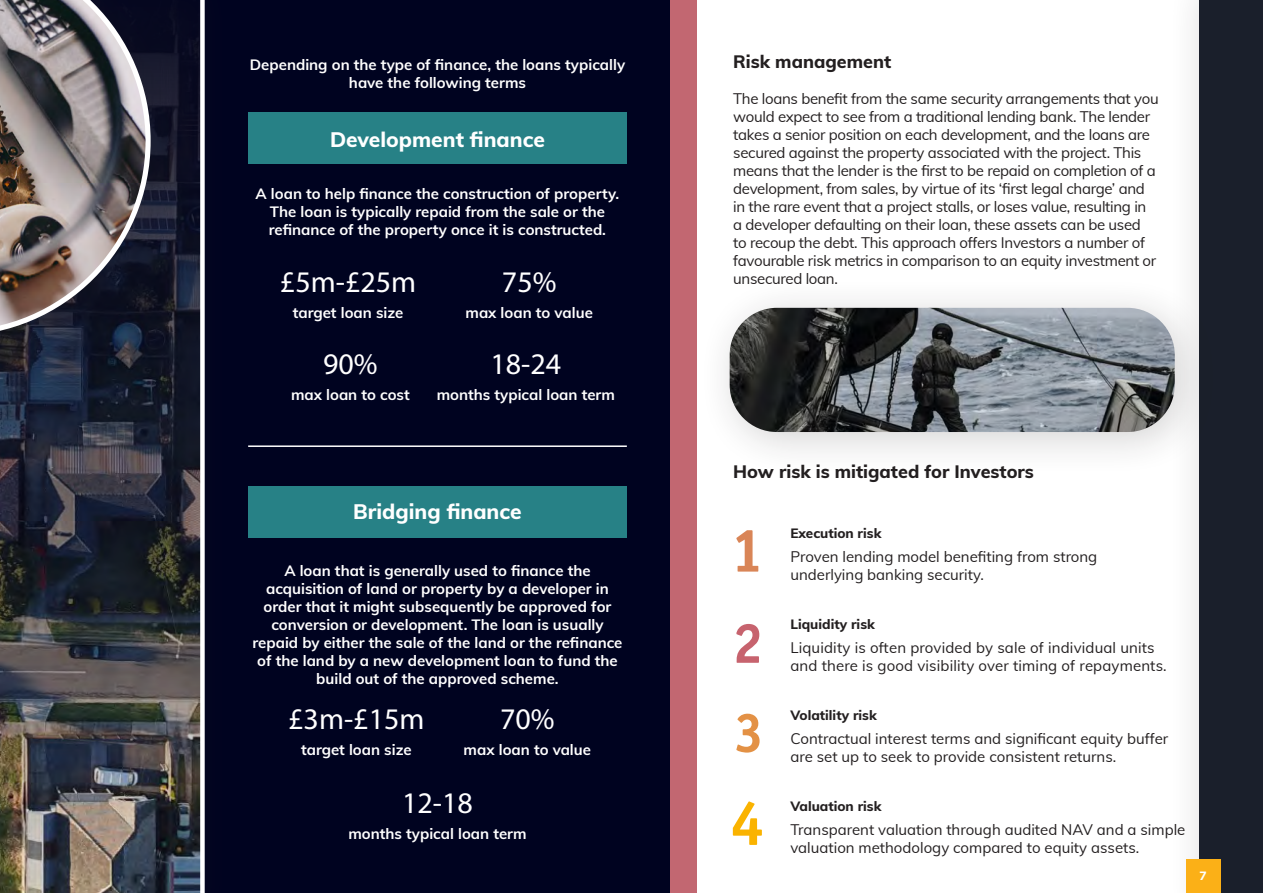
<style>
.page{position:relative;width:1263px;height:893px;background:#fff}
.page>*{position:absolute;margin:0;border:0;box-sizing:border-box;transform-origin:0 0}
.t1{font:30px "Myriad Pro";color:#fff}
.t2{font:800 21px "Muli";color:#fff}
.t3{font:800 18px "Muli";color:#231f20}
.t4{font:700 15px/18px "Muli";color:#fff;text-align:center}
.t5{font:15px/18px "Muli";letter-spacing:-.02em;color:#231f20}
.t6{font:15px/18px "Muli";color:#231f20}
.t7{font:15px/18px "Muli";letter-spacing:.01em;color:#231f20}
.t8{font:800 15px "Muli";color:#fff}
.t9{font:800 13.5px "Muli";color:#231f20}
.t10{font:800 12px "Muli";color:#fff}
</style>
<div class="page">
<div style="left:0;top:0;width:670px;height:893px;background:#000320"></div>
<div style="left:1167px;top:0;width:96px;height:893px;background:#fafafa"></div>
<div style="left:1199px;top:0;width:64px;height:893px;background:#1a1f2b"></div>
<div style="left:248px;top:113px;width:379px;height:51px;background:#278186"></div>
<div style="left:248px;top:486px;width:379px;height:51px;background:#278186"></div>
<div style="left:697px;top:276px;width:522px;height:201px;background:#231f20;opacity:.2"></div>
<img style="left:730px;top:308px;width:445px;height:124px">
<div style="left:227px;top:414px;width:433px;height:77px;background:#000320"></div>
<hr style="left:248px;top:445px;width:379px;height:2px;background:#fff">
<img style="left:0;top:0;width:205px;height:893px">
<div style="left:0;top:0;width:200px;height:386px;background:#231f20;opacity:.2"></div>
<img style="left:0;top:0;width:151px;height:336px">
<div style="left:670px;top:0;width:27px;height:893px;background:#c26771"></div>
<svg style="left:733px;top:801px;width:29px;height:44px"></svg>
<svg style="left:736px;top:714px;width:23px;height:39px"></svg>
<svg style="left:736px;top:624px;width:23px;height:39px"></svg>
<svg style="left:736px;top:530px;width:22px;height:42px"></svg>
<div style="left:1186px;top:859px;width:34px;height:34px;background:#fbb017"></div>
<p class="t4" style="left:250px;top:55px;width:377px">Depending on the type of finance, the loans typically have the following terms</p>
<p class="t2" style="left:330px;top:124px;width:216px">Development finance</p>
<p class="t4" style="left:256px;top:184px;width:365px">A loan to help finance the construction of property.<br>The loan is typically repaid from the sale or the refinance of the property once it is constructed.</p>
<p class="t1" style="left:280px;top:263px;width:138px">£5m-£25m</p>
<p class="t1" style="left:502px;top:263px;width:56px">75%</p>
<p class="t4" style="left:293px;top:303px;width:112px">target loan size</p>
<p class="t4" style="left:465px;top:303px;width:129px">max loan to value</p>
<p class="t1" style="left:323px;top:345px;width:56px">90%</p>
<p class="t1" style="left:490px;top:345px;width:72px">18-24</p>
<p class="t4" style="left:291px;top:385px;width:120px">max loan to cost</p>
<p class="t4" style="left:437px;top:385px;width:180px">months typical loan term</p>
<p class="t2" style="left:353px;top:496px;width:170px">Bridging finance</p>
<p class="t4" style="left:252px;top:560px;width:371px">A loan that is generally used to finance the acquisition of land or property by a developer in order that it might subsequently be approved for conversion or development. The loan is usually repaid by either the sale of the land or the refinance of the land by a new development loan to fund the build out of the approved scheme.</p>
<p class="t1" style="left:288px;top:700px;width:138px">£3m-£15m</p>
<p class="t4" style="left:301px;top:740px;width:112px">target loan size</p>
<p class="t1" style="left:500px;top:700px;width:56px">70%</p>
<p class="t4" style="left:464px;top:740px;width:129px">max loan to value</p>
<p class="t1" style="left:402px;top:784px;width:72px">12-18</p>
<p class="t4" style="left:348px;top:824px;width:180px">months typical loan term</p>
<p class="t3" style="left:733px;top:48px;width:159px">Risk management</p>
<p class="t5" style="left:733px;top:89px;width:427px">The loans benefit from the same security arrangements that you would expect to see from a traditional lending bank. The lender takes a senior position on each development, and the loans are secured against the property associated with the project. This means that the lender is the first to be repaid on completion of a development, from sales, by virtue of its ‘first legal charge’ and in the rare event that a project stalls, or loses value, resulting in a developer defaulting on their loan, these assets can be used<br>to recoup the debt. This approach offers Investors a number of favourable risk metrics in comparison to an equity investment or unsecured loan.</p>
<p class="t3" style="left:733px;top:458px;width:302px">How risk is mitigated for Investors</p>
<p class="t9" style="left:790px;top:523px;width:92px">Execution risk</p>
<p class="t6" style="left:790px;top:547px;width:308px">Proven lending model benefiting from strong underlying banking security.</p>
<p class="t9" style="left:790px;top:614px;width:86px">Liquidity risk</p>
<p class="t7" style="left:790px;top:638px;width:378px">Liquidity is often provided by sale of individual units and there is good visibility over timing of repayments.</p>
<p class="t9" style="left:790px;top:705px;width:88px">Volatility risk</p>
<p class="t6" style="left:790px;top:729px;width:379px">Contractual interest terms and significant equity buffer are set up to seek to provide consistent returns.</p>
<p class="t9" style="left:790px;top:796px;width:93px">Valuation risk</p>
<p class="t6" style="left:790px;top:820px;width:396px">Transparent valuation through audited NAV and a simple valuation methodology compared to equity assets.</p>
<p class="t8" style="left:1199px;top:861px;width:10px">7</p>
<p class="t10" style="left:1199px;top:867px;width:9px">7</p>
</div>
